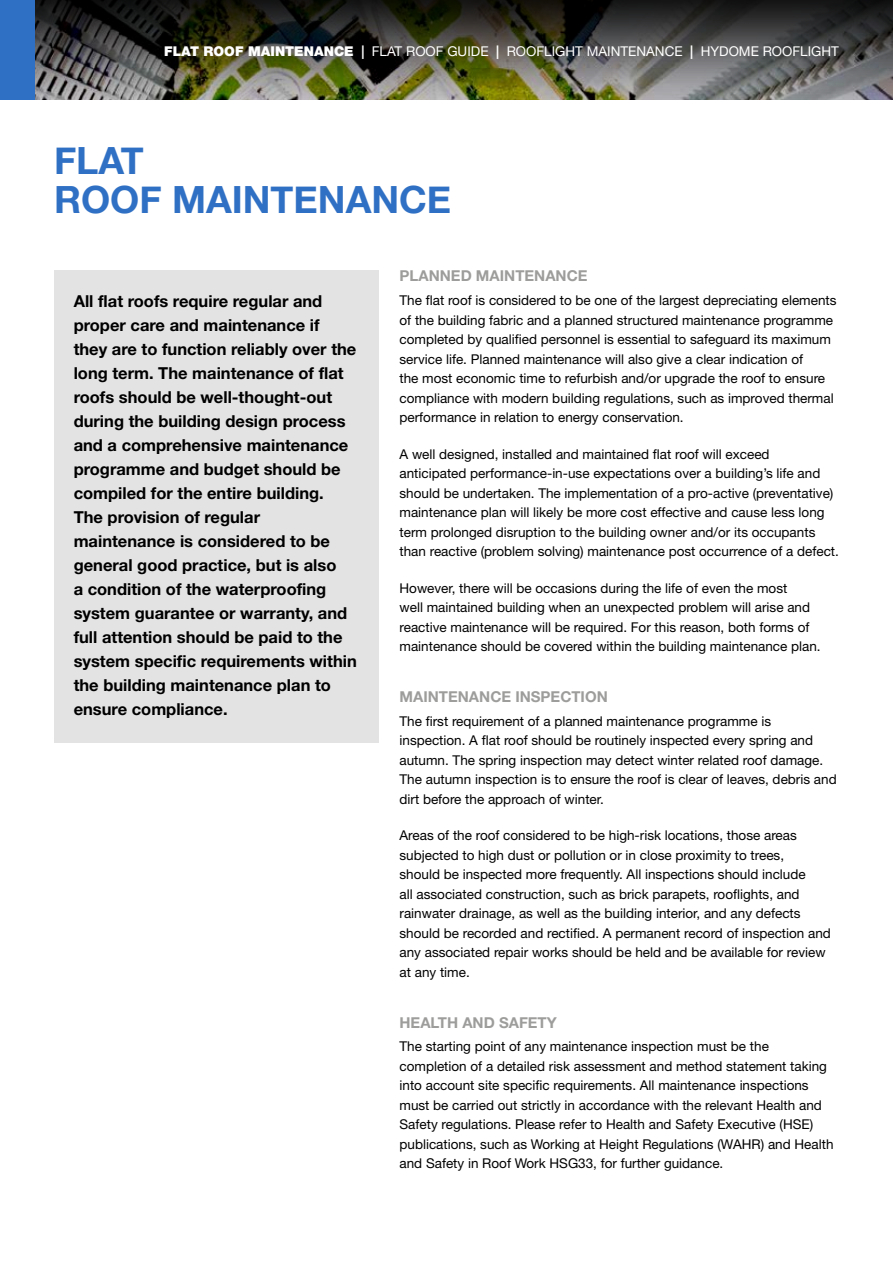
<style>
.page{position:relative;width:893px;height:1263px;background:#fff}
.page>*{position:absolute;margin:0;border:0;box-sizing:border-box;transform-origin:0 0}
.t1{font:700 37.5px/39px "Helvetica Neue";color:#3070c4}
.t2{font:700 16.5px/24px "Helvetica Neue East A";color:#000}
.t3{font:700 15px "Helvetica Neue East A";color:#9d9d9c}
.t4{font:13.5px/19.5px "Helvetica Neue";color:#000}
.t5{font:13.5px "Helvetica Neue";color:#fff}
.s1{font-weight:900}
.s2{font-weight:700}
</style>
<div class="page">
<div style="left:54px;top:270px;width:324px;height:473px;background:#e3e3e3"></div>
<img style="left:34px;top:0;width:859px;height:99px">
<div style="left:0;top:0;width:34px;height:99px;background:#3070c4"></div>
<p class="t5" style="left:164px;top:43px;width:676px"><span class="s1">FLAT ROOF MAINTENANCE</span> <span class="s2">|</span> FLAT ROOF GUIDE <span class="s2">|</span> ROOFLIGHT MAINTENANCE <span class="s2">|</span> HYDOME ROOFLIGHT</p>
<h1 class="t1" style="left:54px;top:142px;width:399px">FLAT<br>ROOF MAINTENANCE</h1>
<p class="t2" style="left:74px;top:290px;width:285px">All flat roofs require regular and proper care and maintenance if they are to function reliably over the long term. The maintenance of flat roofs should be well-thought-out during the building design process and a comprehensive maintenance programme and budget should be compiled for the entire building.<br>The provision of regular maintenance is considered to be general good practice, but is also<br>a condition of the waterproofing system guarantee or warranty, and full attention should be paid to the system specific requirements within the building maintenance plan to ensure compliance.</p>
<p class="t3" style="left:400px;top:267px;width:190px">PLANNED MAINTENANCE</p>
<p class="t4" style="left:400px;top:290px;width:438px">The flat roof is considered to be one of the largest depreciating elements of the building fabric and a planned structured maintenance programme completed by qualified personnel is essential to safeguard its maximum service life. Planned maintenance will also give a clear indication of<br>the most economic time to refurbish and/or upgrade the roof to ensure compliance with modern building regulations, such as improved thermal performance in relation to energy conservation.</p>
<p class="t4" style="left:400px;top:444px;width:441px">A well designed, installed and maintained flat roof will exceed anticipated performance-in-use expectations over a building’s life and should be undertaken. The implementation of a pro-active (preventative) maintenance plan will likely be more cost effective and cause less long term prolonged disruption to the building owner and/or its occupants than reactive (problem solving) maintenance post occurrence of a defect.</p>
<p class="t4" style="left:400px;top:578px;width:423px">However, there will be occasions during the life of even the most<br>well maintained building when an unexpected problem will arise and reactive maintenance will be required. For this reason, both forms of maintenance should be covered within the building maintenance plan.</p>
<p class="t3" style="left:400px;top:687px;width:210px">MAINTENANCE INSPECTION</p>
<p class="t4" style="left:400px;top:711px;width:439px">The first requirement of a planned maintenance programme is inspection. A flat roof should be routinely inspected every spring and autumn. The spring inspection may detect winter related roof damage.<br>The autumn inspection is to ensure the roof is clear of leaves, debris and dirt before the approach of winter.</p>
<p class="t4" style="left:400px;top:825px;width:433px">Areas of the roof considered to be high-risk locations, those areas subjected to high dust or pollution or in close proximity to trees,<br>should be inspected more frequently. All inspections should include<br>all associated construction, such as brick parapets, rooflights, and rainwater drainage, as well as the building interior, and any defects should be recorded and rectified. A permanent record of inspection and any associated repair works should be held and be available for review at any time.</p>
<p class="t3" style="left:400px;top:1013px;width:159px">HEALTH AND SAFETY</p>
<p class="t4" style="left:400px;top:1036px;width:435px">The starting point of any maintenance inspection must be the completion of a detailed risk assessment and method statement taking into account site specific requirements. All maintenance inspections must be carried out strictly in accordance with the relevant Health and Safety regulations. Please refer to Health and Safety Executive (HSE) publications, such as Working at Height Regulations (WAHR) and Health and Safety in Roof Work HSG33, for further guidance.</p>
</div>
